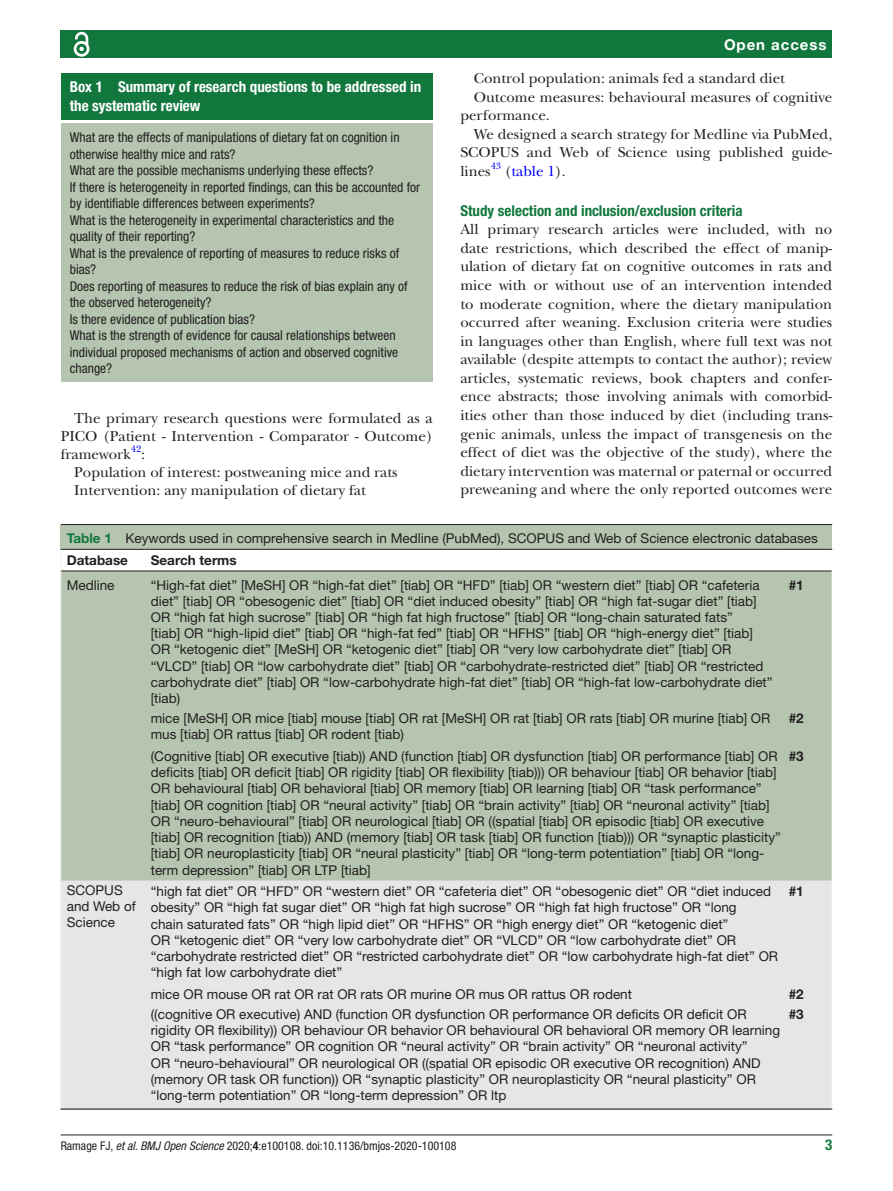
<style>
.page{position:relative;width:893px;height:1191px;background:#fff}
.page>*{position:absolute;margin:0;border:0;box-sizing:border-box;transform-origin:0 0}
.t1{font:15px/18.6px "New Baskerville";color:#231f20;text-align:justify}
.t2{font:700 condensed 15px/18px "Helvetica Neue LT Std";color:#fff}
.t3{font:700 condensed 15px "Helvetica Neue LT Std";color:#12773d}
.t4{font:700 15px "Helvetica Neue LT Std";letter-spacing:.065em;color:#fff}
.t5{font:15px "New Baskerville";color:#00f}
.t6{font:13.5px/16.2px "Helvetica Neue LT Std";color:#231f20}
.t7{font:condensed 13.5px/16.5px "Helvetica Neue LT Std";color:#231f20}
.t8{font:700 13.5px "Helvetica Neue LT Std";color:#231f20}
.t9{font:condensed 12px "Helvetica Neue LT Std";color:#231f20}
.t10{font:9.9px "New Baskerville";color:#00f}
.s1{color:#231f20}
.s2{font-weight:700;color:#12773d}
.s3{font-weight:700}
.s4{font-style:italic}
</style>
<div class="page">
<hr style="left:61px;top:1134px;width:771px;height:1px;background:#231f20">
<div style="left:61px;top:31px;width:771px;height:27px;background:#12773d"></div>
<svg style="left:73px;top:31px;width:17px;height:26px"></svg>
<div style="left:61px;top:73px;width:372px;height:46px;background:#12773d"></div>
<div style="left:61px;top:124px;width:372px;height:258px;background:#b5c5af"></div>
<div style="left:61px;top:525px;width:771px;height:584px;background:#b5c5af"></div>
<hr style="left:61px;top:524px;width:771px;height:1px;background:#231f20">
<div style="left:61px;top:880px;width:771px;height:228px;background:#e7e6e6"></div>
<hr style="left:61px;top:1108px;width:84px;height:1px;background:#231f20">
<hr style="left:145px;top:1108px;width:638px;height:1px;background:#231f20">
<hr style="left:783px;top:1108px;width:49px;height:1px;background:#231f20">
<svg style="left:60px;top:983px;width:1px;height:21px"></svg>
<svg style="left:60px;top:549px;width:773px;height:22px;background:#f1f0f0"></svg>
<p class="t2" style="left:70px;top:78px;width:353px">Box 1 Summary of research questions to be addressed in the systematic review</p>
<p class="t7" style="left:70px;top:129px;width:352px">What are the effects of manipulations of dietary fat on cognition in otherwise healthy mice and rats?<br>What are the possible mechanisms underlying these effects?<br>If there is heterogeneity in reported findings, can this be accounted for by identifiable differences between experiments?<br>What is the heterogeneity in experimental characteristics and the quality of their reporting?<br>What is the prevalence of reporting of measures to reduce risks of bias?<br>Does reporting of measures to reduce the risk of bias explain any of the observed heterogeneity?<br>Is there evidence of publication bias?<br>What is the strength of evidence for causal relationships between individual proposed mechanisms of action and observed cognitive change?</p>
<p class="t1" style="left:61px;top:409px;width:373px;line-height:18px;text-indent:14px">The primary research questions were formulated as a PICO (Patient - Intervention - Comparator - Outcome) framework</p>
<p class="t10" style="left:131px;top:443px;width:12px">42</p>
<p class="t1" style="left:74px;top:445px;width:325px;line-height:18px;text-align:left;text-indent:67px">:<br>Population of interest: postweaning mice and rats<br>Intervention: any manipulation of dietary fat</p>
<p class="t4" style="left:724px;top:35px;width:104px">Open access</p>
<p class="t1" style="left:474px;top:69px;width:313px">Control population: animals fed a standard diet</p>
<p class="t1" style="left:474px;top:88px;width:360px">Outcome measures: behavioural measures of cognitive</p>
<p class="t1" style="left:460px;top:106px;width:91px">performance.</p>
<p class="t1" style="left:474px;top:125px;width:360px">We designed a search strategy for Medline via PubMed,</p>
<p class="t1" style="left:460px;top:143px;width:373px">SCOPUS and Web of Science using published guide-</p>
<p class="t1" style="left:460px;top:162px;width:32px">lines</p>
<p class="t10" style="left:491px;top:160px;width:12px">43</p>
<p class="t5" style="left:505px;top:162px;width:62px"><span class="s1">(</span>table 1<span class="s1">).</span></p>
<p class="t3" style="left:460px;top:201px;width:284px">Study selection and inclusion/exclusion criteria</p>
<p class="t1" style="left:460px;top:220px;width:373px">All primary research articles were included, with no date restrictions, which described the effect of manip&shy;ulation of dietary fat on cognitive outcomes in rats and mice with or without use of an intervention intended to moderate cognition, where the dietary manipulation occurred after weaning. Exclusion criteria were studies in languages other than English, where full text was not available (despite attempts to contact the author); review articles, systematic reviews, book chapters and confer&shy;ence abstracts; those involving animals with comorbid&shy;ities other than those induced by diet (including trans&shy;genic animals, unless the impact of transgenesis on the effect of diet was the objective of the study), where the dietary intervention was maternal or paternal or occurred preweaning and where the only reported outcomes were</p>
<p class="t6" style="left:67px;top:527px;width:753px;line-height:22px"><span class="s2">Table 1</span> Keywords used in comprehensive search in Medline (PubMed), SCOPUS and Web of Science electronic databases<br><span class="s3">Database</span></p>
<p class="t8" style="left:151px;top:552px;width:88px">Search terms</p>
<p class="t6" style="left:67px;top:576px;width:49px">Medline</p>
<p class="t6" style="left:151px;top:576px;width:623px">“High-fat diet” [MeSH] OR “high-fat diet” [tiab] OR “HFD” [tiab] OR “western diet” [tiab] OR “cafeteria diet” [tiab] OR “obesogenic diet” [tiab] OR “diet induced obesity” [tiab] OR “high fat-sugar diet” [tiab] OR “high fat high sucrose” [tiab] OR “high fat high fructose” [tiab] OR “long-chain saturated fats”<br>[tiab] OR “high-lipid diet” [tiab] OR “high-fat fed” [tiab] OR “HFHS” [tiab] OR “high-energy diet” [tiab] OR “ketogenic diet” [MeSH] OR “ketogenic diet” [tiab] OR “very low carbohydrate diet” [tiab] OR “VLCD” [tiab] OR “low carbohydrate diet” [tiab] OR “carbohydrate-restricted diet” [tiab] OR “restricted carbohydrate diet” [tiab] OR “low-carbohydrate high-fat diet” [tiab] OR “high-fat low-carbohydrate diet” [tiab)</p>
<p class="t8" style="left:789px;top:576px;width:17px">#1</p>
<p class="t6" style="left:151px;top:710px;width:621px">mice [MeSH] OR mice [tiab] mouse [tiab] OR rat [MeSH] OR rat [tiab] OR rats [tiab] OR murine [tiab] OR mus [tiab] OR rattus [tiab] OR rodent [tiab)</p>
<p class="t8" style="left:789px;top:710px;width:17px">#2</p>
<p class="t6" style="left:151px;top:748px;width:632px">(Cognitive [tiab] OR executive [tiab)) AND (function [tiab] OR dysfunction [tiab] OR performance [tiab] OR deficits [tiab] OR deficit [tiab] OR rigidity [tiab] OR flexibility [tiab))) OR behaviour [tiab] OR behavior [tiab] OR behavioural [tiab] OR behavioral [tiab] OR memory [tiab] OR learning [tiab] OR “task performance” [tiab] OR cognition [tiab] OR “neural activity” [tiab] OR “brain activity” [tiab] OR “neuronal activity” [tiab] OR “neuro-behavioural” [tiab] OR neurological [tiab] OR ((spatial [tiab] OR episodic [tiab] OR executive [tiab] OR recognition [tiab)) AND (memory [tiab] OR task [tiab] OR function [tiab))) OR “synaptic plasticity” [tiab] OR neuroplasticity [tiab] OR “neural plasticity” [tiab] OR “long-term potentiation” [tiab] OR “long&shy;term depression” [tiab] OR LTP [tiab]</p>
<p class="t8" style="left:789px;top:748px;width:17px">#3</p>
<p class="t6" style="left:67px;top:881px;width:70px">SCOPUS and Web of<br>Science</p>
<p class="t6" style="left:151px;top:883px;width:629px">“high fat diet” OR “HFD” OR “western diet” OR “cafeteria diet” OR “obesogenic diet” OR “diet induced obesity” OR “high fat sugar diet” OR “high fat high sucrose” OR “high fat high fructose” OR “long<br>chain saturated fats” OR “high lipid diet” OR “HFHS” OR “high energy diet” OR “ketogenic diet”<br>OR “ketogenic diet” OR “very low carbohydrate diet” OR “VLCD” OR “low carbohydrate diet” OR “carbohydrate restricted diet” OR “restricted carbohydrate diet” OR “low carbohydrate high-fat diet” OR “high fat low carbohydrate diet”</p>
<p class="t8" style="left:789px;top:883px;width:17px">#1</p>
<p class="t6" style="left:151px;top:985px;width:483px">mice OR mouse OR rat OR rat OR rats OR murine OR mus OR rattus OR rodent</p>
<p class="t8" style="left:789px;top:985px;width:17px">#2</p>
<p class="t6" style="left:151px;top:1006px;width:631px">((cognitive OR executive) AND (function OR dysfunction OR performance OR deficits OR deficit OR rigidity OR flexibility)) OR behaviour OR behavior OR behavioural OR behavioral OR memory OR learning OR “task performance” OR cognition OR “neural activity” OR “brain activity” OR “neuronal activity”<br>OR “neuro-behavioural” OR neurological OR ((spatial OR episodic OR executive OR recognition) AND (memory OR task OR function)) OR “synaptic plasticity” OR neuroplasticity OR “neural plasticity” OR “long-term potentiation” OR “long-term depression” OR ltp</p>
<p class="t8" style="left:789px;top:1005px;width:17px">#3</p>
<p class="t9" style="left:61px;top:1138px;width:397px">Ramage FJ, <span class="s4">et al</span>. <span class="s4">BMJ Open Science</span> 2020;<span class="s3">4</span>:e100108. doi:10.1136/bmjos-2020-100108</p>
<p class="t3" style="left:825px;top:1135px;width:9px">3</p>
</div>
